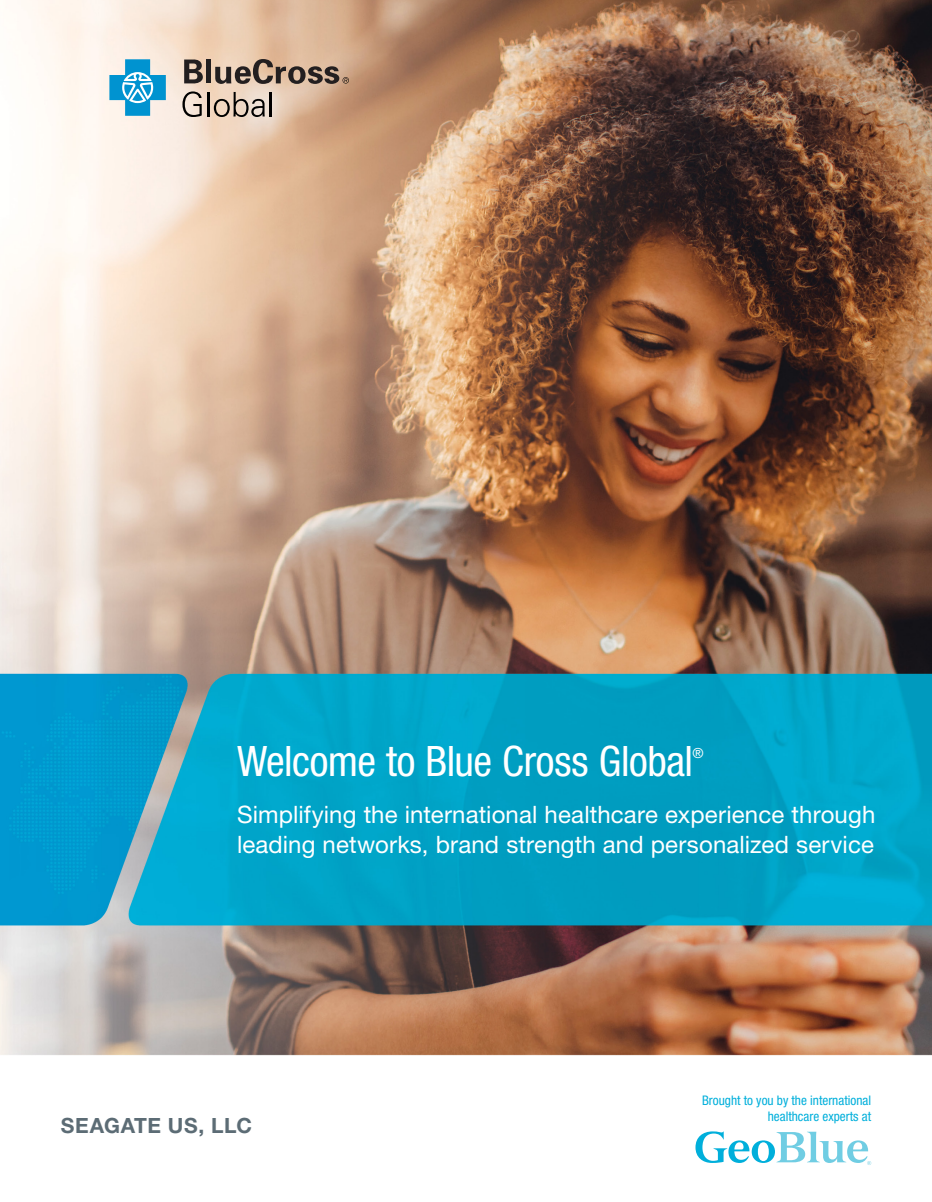
<style>
.page{position:relative;width:932px;height:1202px;background:#fff}
.page>*{position:absolute;margin:0;border:0;box-sizing:border-box;transform-origin:0 0}
.t1{font:condensed 42px "Helvetica Neue LT Std";letter-spacing:-.01em;color:#fff}
.t2{font:24px/30px "Helvetica Neue LT Std";letter-spacing:.005em;color:#fff}
.t3{font:700 21px "Helvetica Neue LT Std";letter-spacing:.02em;color:#5c6c75}
.t4{font:condensed 13.95px "Helvetica Neue LT Std";color:#fff}
.t5{font:condensed 13.2px/15.9px "Helvetica Neue LT Std";color:#00afdb;text-align:right}
</style>
<div class="page">
<img style="left:0;top:0;width:932px;height:1164px">
<svg style="left:695px;top:1131px;width:176px;height:34px"></svg>
<svg style="left:184px;top:59px;width:19px;height:25px"></svg>
<div style="left:206px;top:60px;width:5px;height:23px;background:#231f20"></div>
<svg style="left:109px;top:59px;width:57px;height:57px"></svg>
<svg style="left:182px;top:91px;width:20px;height:26px"></svg>
<hr style="left:207px;top:92px;width:2px;height:24px;background:#000">
<svg style="left:214px;top:92px;width:51px;height:25px"></svg>
<hr style="left:270px;top:92px;width:2px;height:24px;background:#000">
<svg style="left:215px;top:59px;width:134px;height:25px"></svg>
<h1 class="t1" style="left:237px;top:737px;width:457px">Welcome to Blue Cross Global</h1>
<p class="t4" style="left:692px;top:745px;width:13px">®</p>
<p class="t2" style="left:237px;top:798px;width:640px">Simplifying the international healthcare experience through leading networks, brand strength and personalized service</p>
<p class="t3" style="left:61px;top:1112px;width:193px">SEAGATE US, LLC</p>
<p class="t5" style="left:702px;top:1092px;width:170px">Brought to you by the international healthcare experts at</p>
</div>
